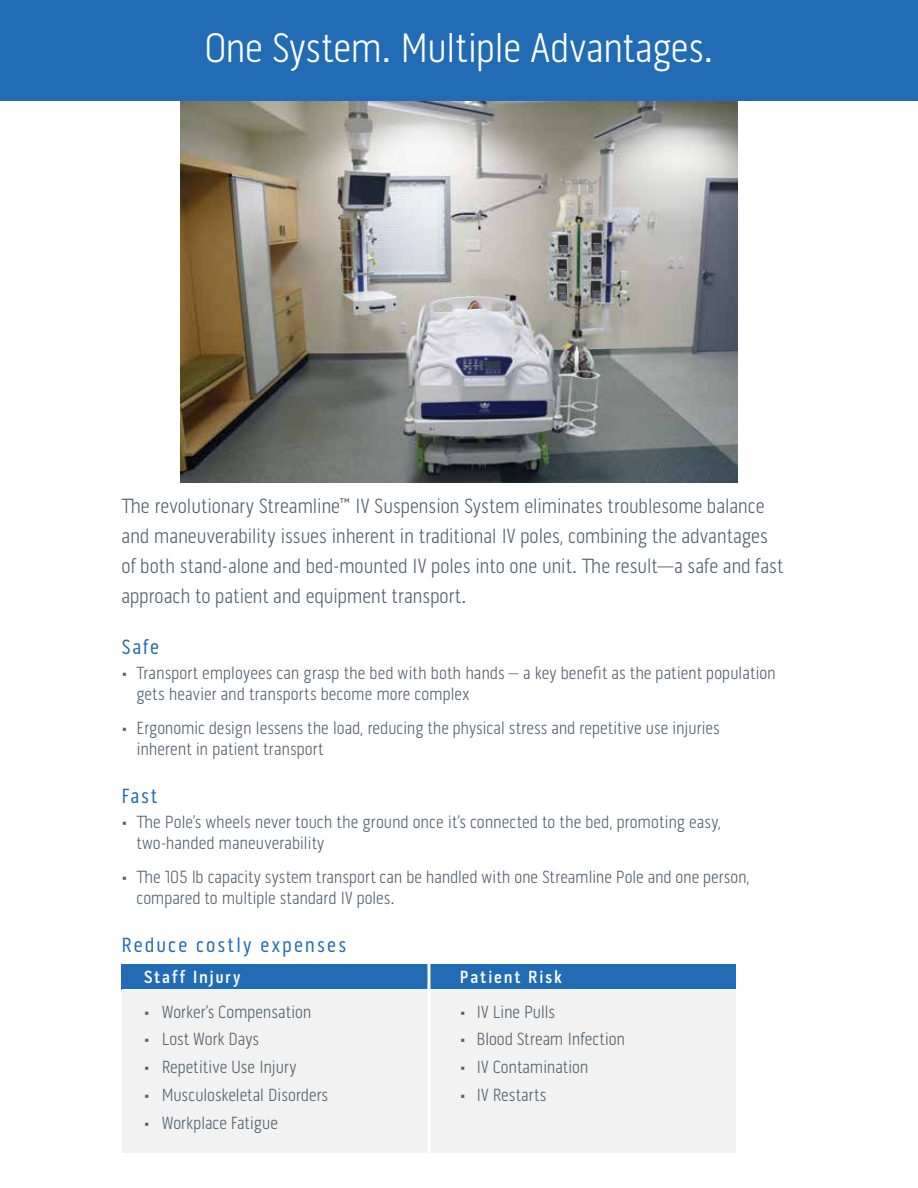
<style>
.page{position:relative;width:918px;height:1188px;background:#fff}
.page>*{position:absolute;margin:0;border:0;box-sizing:border-box;transform-origin:0 0}
.t1{font:300 42px "Pill Gothic 300 mg";letter-spacing:-.015em;color:#fff}
.t2{font:300 21px/30px "Pill Gothic 300 mg";letter-spacing:-.01em;color:#54626f}
.t3{font:21px "Pill Gothic 300 mg";letter-spacing:.095em;color:#226bb5}
.t4{font:300 18px/21px "Pill Gothic 300 mg";letter-spacing:-.005em;color:#54626f}
.t5{font:600 18px "Pill Gothic 300 mg";letter-spacing:.095em;color:#fff}
</style>
<div class="page">
<img style="left:180px;top:101px;width:558px;height:381px">
<div style="left:0;top:0;width:918px;height:101px;background:#226bb5"></div>
<div style="left:122px;top:964px;width:614px;height:25px;background:#226bb5"></div>
<div style="left:122px;top:989px;width:614px;height:164px;background:#f1f2f1"></div>
<hr style="left:427px;top:961px;width:3px;height:199px;background:#fff">
<h1 class="t1" style="left:204px;top:24px;width:511px">One System. Multiple Advantages.</h1>
<p class="t2" style="left:122px;top:491px;width:663px">The revolutionary Streamline™ IV Suspension System eliminates troublesome balance and maneuverability issues inherent in traditional IV poles, combining the advantages of both stand-alone and bed-mounted IV poles into one unit. The result—a safe and fast approach to patient and equipment transport.</p>
<p class="t3" style="left:122px;top:635px;width:39px">Safe</p>
<p class="t4" style="left:137px;top:662px;width:641px;text-indent:-15px">• Transport employees can grasp the bed with both hands – a key benefit as the patient population gets heavier and transports become more complex</p>
<p class="t4" style="left:137px;top:718px;width:585px;text-indent:-15px">• Ergonomic design lessens the load, reducing the physical stress and repetitive use injuries inherent in patient transport</p>
<p class="t3" style="left:122px;top:784px;width:37px">Fast</p>
<p class="t4" style="left:136px;top:811px;width:586px;text-indent:-15px">• The Pole’s wheels never touch the ground once it’s connected to the bed, promoting easy, two-handed maneuverability</p>
<p class="t4" style="left:136px;top:867px;width:615px;text-indent:-15px">• The 105 lb capacity system transport can be handled with one Streamline Pole and one person, compared to multiple standard IV poles.</p>
<p class="t3" style="left:122px;top:933px;width:226px">Reduce costly expenses</p>
<p class="t5" style="left:460px;top:970px;width:103px">Patient Risk</p>
<p class="t4" style="left:460px;top:1001px;width:97px">• IV Line Pulls</p>
<p class="t4" style="left:460px;top:1029px;width:167px">• Blood Stream Infection</p>
<p class="t4" style="left:460px;top:1057px;width:130px">• IV Contamination</p>
<p class="t4" style="left:460px;top:1084px;width:88px">• IV Restarts</p>
<p class="t5" style="left:144px;top:970px;width:98px">Staff Injury</p>
<p class="t4" style="left:144px;top:1001px;width:169px">• Worker’s Compensation</p>
<p class="t4" style="left:144px;top:1029px;width:117px">• Lost Work Days</p>
<p class="t4" style="left:144px;top:1057px;width:154px">• Repetitive Use Injury</p>
<p class="t4" style="left:144px;top:1084px;width:186px">• Musculoskeletal Disorders</p>
<p class="t4" style="left:144px;top:1112px;width:136px">• Workplace Fatigue</p>
</div>
